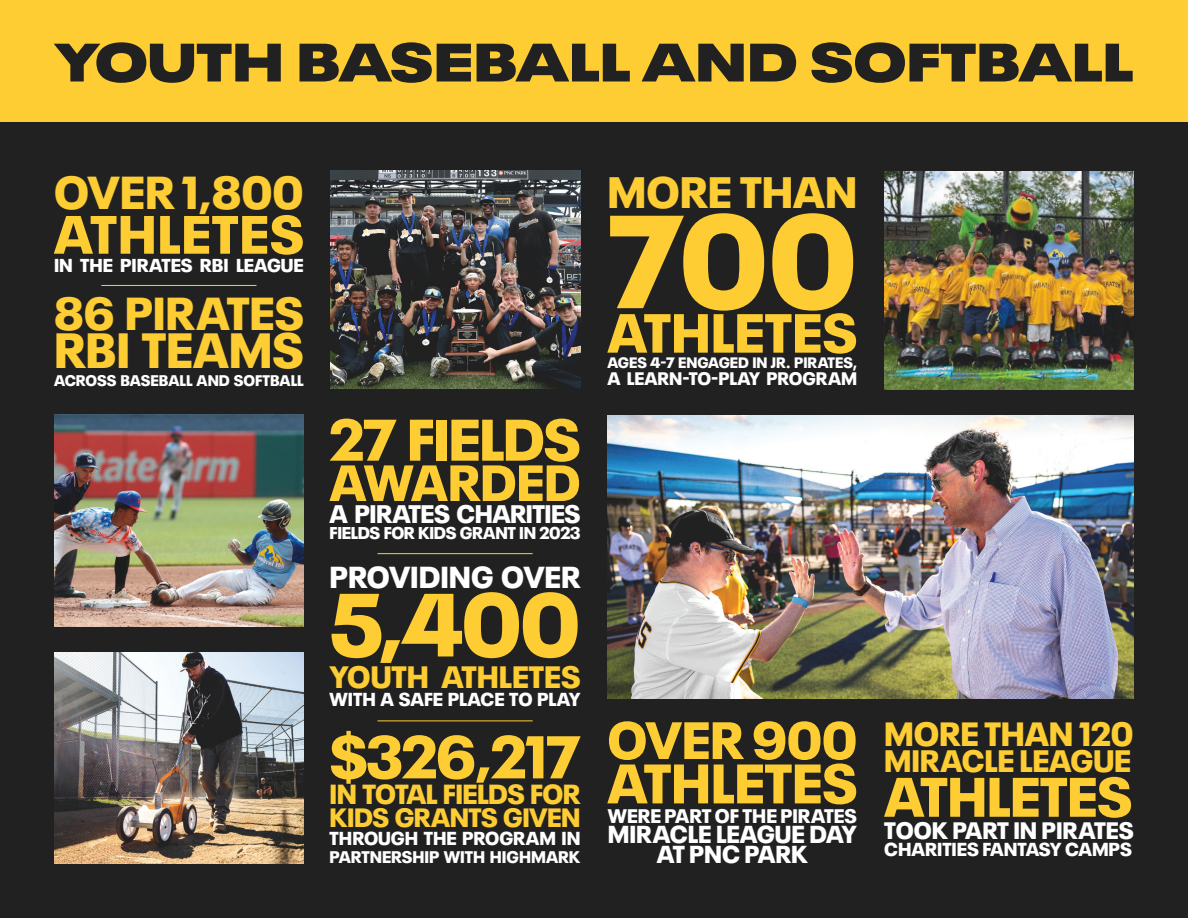
<style>
.page{position:relative;width:1188px;height:918px;background:#212121}
.page>*{position:absolute;margin:0;border:0;box-sizing:border-box;transform-origin:0 0}
.t1{font:900 130.95px "Neue Plak";color:#fecd33}
.t2{font:900 88.8px "Neue Plak";color:#fecd33}
.t3{font:900 59.7px "Neue Plak";letter-spacing:-.02em;color:#fecd33}
.t4{font:900 58.05px "Neue Plak";letter-spacing:-.02em;color:#fecd33}
.t5{font:900 55.05px "Neue Plak";letter-spacing:-.005em;color:#fecd33}
.t6{font:900 54.6px "Neue Plak";letter-spacing:.005em;color:#fecd33}
.t7{font:900 expanded 53.55px "Neue Plak";color:#212121}
.t8{font:900 53.4px "Neue Plak";letter-spacing:.02em;color:#fecd33}
.t9{font:900 52.05px "Neue Plak";letter-spacing:-.005em;color:#fecd33}
.t10{font:900 50.4px "Neue Plak";color:#fecd33}
.t11{font:900 49.05px "Neue Plak";color:#fecd33}
.t12{font:900 45.75px "Neue Plak";color:#fecd33}
.t13{font:900 43.65px "Neue Plak";color:#fecd33}
.t14{font:900 33.3px "Neue Plak";letter-spacing:-.005em;color:#fecd33}
.t15{font:900 30.75px "Neue Plak";letter-spacing:-.005em;color:#fecd33}
.t16{font:900 30.15px "Neue Plak";color:#fff}
.t17{font:900 27.45px "Neue Plak";letter-spacing:-.02em;color:#fecd33}
.t18{font:900 26.25px "Neue Plak";letter-spacing:-.02em;color:#fecd33}
.t19{font:900 25.2px "Neue Plak";letter-spacing:-.02em;color:#fff}
.t20{font:900 24.3px/20px "Neue Plak";color:#fff;text-align:center}
.t21{font:900 23.7px "Neue Plak";color:#fff}
.t22{font:900 19.5px "Neue Plak";color:#fff}
.t23{font:900 18.6px "Neue Plak";color:#fff}
.t24{font:900 18px "Neue Plak";color:#fff}
.t25{font:900 16.95px "Neue Plak";letter-spacing:-.02em;color:#fff}
.t26{font:900 16.65px "Neue Plak";color:#fff}
.t27{font:900 15.3px "Neue Plak";color:#fff}
.t28{font:900 15px "Neue Plak";color:#fff}
.s1{font-size:34.8px}
.s2{font-size:67.5px}
.s3{font-size:45.3px}
</style>
<div class="page">
<div style="left:0;top:0;width:1188px;height:122px;background:#fecd33"></div>
<img style="left:331px;top:170px;width:249px;height:218px">
<img style="left:54px;top:415px;width:250px;height:212px">
<img style="left:54px;top:652px;width:250px;height:212px">
<img style="left:884px;top:172px;width:250px;height:218px">
<hr style="left:101px;top:285px;width:155px;height:1px;background:#fecd33">
<hr style="left:377px;top:553px;width:156px;height:1px;background:#fecd33">
<hr style="left:377px;top:721px;width:156px;height:1px;background:#fecd33">
<img style="left:608px;top:416px;width:526px;height:283px">
<h3 class="t7" style="left:55px;top:16px;width:1080px">YOUTH BASEBALL AND SOFTBALL</h3>
<h3 class="t12" style="left:54px;top:156px;width:251px">OVER 1<span class="s1">,</span>800</h3>
<h3 class="t8" style="left:54px;top:191px;width:251px">ATHLETES</h3>
<p class="t23" style="left:54px;top:250px;width:251px">IN THE PIRATES RBI LEAGUE</p>
<h3 class="t12" style="left:54px;top:276px;width:251px">86 PIRATES</h3>
<h3 class="t11" style="left:54px;top:310px;width:251px">RBI TEAMS</h3>
<p class="t27" style="left:54px;top:368px;width:251px">ACROSS BASEBALL AND SOFTBALL</p>
<h3 class="t4" style="left:330px;top:393px;width:252px">27 FIELDS</h3>
<h3 class="t10" style="left:330px;top:442px;width:252px">AWARDED</h3>
<h3 class="t19" style="left:330px;top:494px;width:252px">A PIRATES CHARITIES</h3>
<p class="t25" style="left:330px;top:519px;width:252px">FIELDS FOR KIDS GRANT IN 2023</p>
<h3 class="t16" style="left:330px;top:553px;width:252px">PROVIDING OVER</h3>
<h2 class="t2" style="left:330px;top:553px;width:252px">5<span class="s2">,</span>400</h2>
<h3 class="t15" style="left:330px;top:652px;width:252px">YOUTH ATHLETES</h3>
<p class="t23" style="left:330px;top:684px;width:252px">WITH A SAFE PLACE TO PLAY</p>
<h3 class="t3" style="left:330px;top:708px;width:252px">$326<span class="s3">,</span>217</h3>
<h3 class="t17" style="left:330px;top:772px;width:252px">IN TOTAL FIELDS FOR</h3>
<h3 class="t18" style="left:330px;top:796px;width:252px">KIDS GRANTS GIVEN</h3>
<p class="t23" style="left:330px;top:824px;width:252px">THROUGH THE PROGRAM IN</p>
<p class="t26" style="left:330px;top:843px;width:252px">PARTNERSHIP WITH HIGHMARK</p>
<h3 class="t13" style="left:607px;top:156px;width:251px">MORE THAN</h3>
<h1 class="t1" style="left:607px;top:155px;width:251px">700</h1>
<h3 class="t6" style="left:607px;top:289px;width:251px">ATHLETES</h3>
<p class="t28" style="left:607px;top:351px;width:251px">AGES 4-7 ENGAGED IN JR. PIRATES,</p>
<p class="t24" style="left:607px;top:364px;width:251px">A LEARN-TO-PLAY PROGRAM</p>
<h3 class="t9" style="left:607px;top:698px;width:251px">OVER 900</h3>
<h3 class="t5" style="left:607px;top:739px;width:251px">ATHLETES</h3>
<p class="t22" style="left:608px;top:800px;width:250px">WERE PART OF THE PIRATES</p>
<h3 class="t20" style="left:608px;top:821px;width:251px">MIRACLE LEAGUE DAY<br>AT PNC PARK</h3>
<h3 class="t14" style="left:884px;top:707px;width:251px">MORE THAN 120</h3>
<h3 class="t15" style="left:884px;top:736px;width:248px">MIRACLE LEAGUE</h3>
<h3 class="t5" style="left:884px;top:752px;width:249px">ATHLETES</h3>
<p class="t21" style="left:884px;top:812px;width:251px">TOOK PART IN PIRATES</p>
<p class="t23" style="left:884px;top:834px;width:249px">CHARITIES FANTASY CAMPS</p>
</div>
